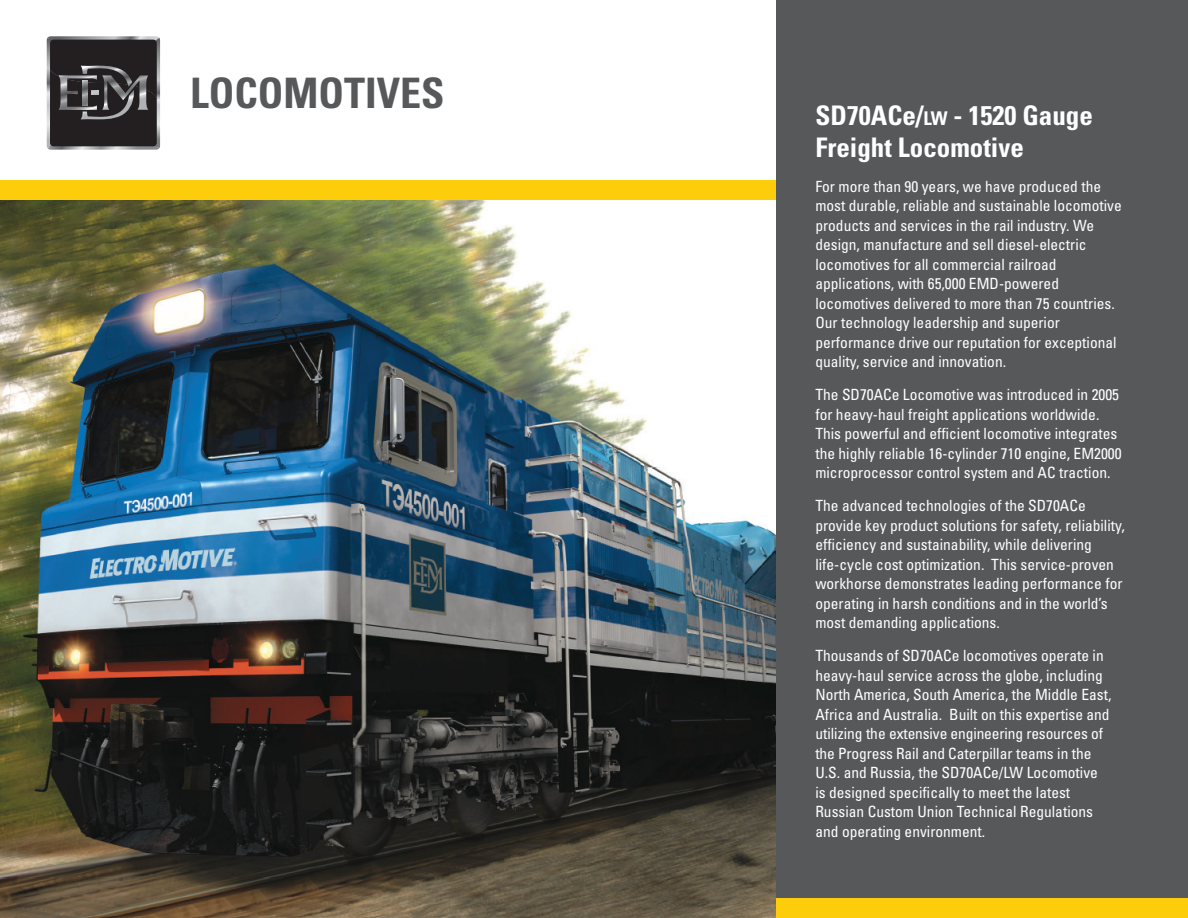
<style>
.page{position:relative;width:1188px;height:918px;background:#fff}
.page>*{position:absolute;margin:0;border:0;box-sizing:border-box;transform-origin:0 0}
.t1{font:700 condensed 42px "Univers LT Std";color:#57585a}
.t2{font:700 condensed 27px/31.5px "Univers LT Std";color:#fff}
.t3{font:condensed 15.45px/19.5px "Univers LT Std";color:#fff}
.s1{font-size:18.9px}
</style>
<div class="page">
<img style="left:0;top:200px;width:777px;height:718px">
<div style="left:0;top:180px;width:777px;height:20px;background:#fdcc0a"></div>
<svg style="left:47px;top:36px;width:113px;height:114px;background:#424041"></svg>
<div style="left:777px;top:0;width:411px;height:918px;background:#57585a"></div>
<div style="left:777px;top:899px;width:411px;height:19px;background:#fdcc0a"></div>
<h1 class="t1" style="left:190px;top:68px;width:256px">LOCOMOTIVES</h1>
<h2 class="t2" style="left:815px;top:100px;width:279px">SD70ACe/<span class="s1">lw</span> - 1520 Gauge<br>Freight Locomotive</h2>
<p class="t3" style="left:815px;top:176px;width:308px">For more than 90 years, we have produced the most durable, reliable and sustainable locomotive products and services in the rail industry. We design, manufacture and sell diesel-electric locomotives for all commercial railroad applications, with 65,000 EMD-powered locomotives delivered to more than 75 countries.<br>Our technology leadership and superior performance drive our reputation for exceptional quality, service and innovation.</p>
<p class="t3" style="left:815px;top:385px;width:308px">The SD70ACe Locomotive was introduced in 2005 for heavy-haul freight applications worldwide.<br>This powerful and efficient locomotive integrates the highly reliable 16-cylinder 710 engine, EM2000 microprocessor control system and AC traction.</p>
<p class="t3" style="left:815px;top:496px;width:311px">The advanced technologies of the SD70ACe provide key product solutions for safety, reliability, efficiency and sustainability, while delivering life-cycle cost optimization. This service-proven workhorse demonstrates leading performance for operating in harsh conditions and in the world’s most demanding applications.</p>
<p class="t3" style="left:815px;top:646px;width:298px">Thousands of SD70ACe locomotives operate in heavy-haul service across the globe, including North America, South America, the Middle East, Africa and Australia. Built on this expertise and utilizing the extensive engineering resources of the Progress Rail and Caterpillar teams in the U.S. and Russia, the SD70ACe/LW Locomotive is designed specifically to meet the latest Russian Custom Union Technical Regulations and operating environment.</p>
</div>
